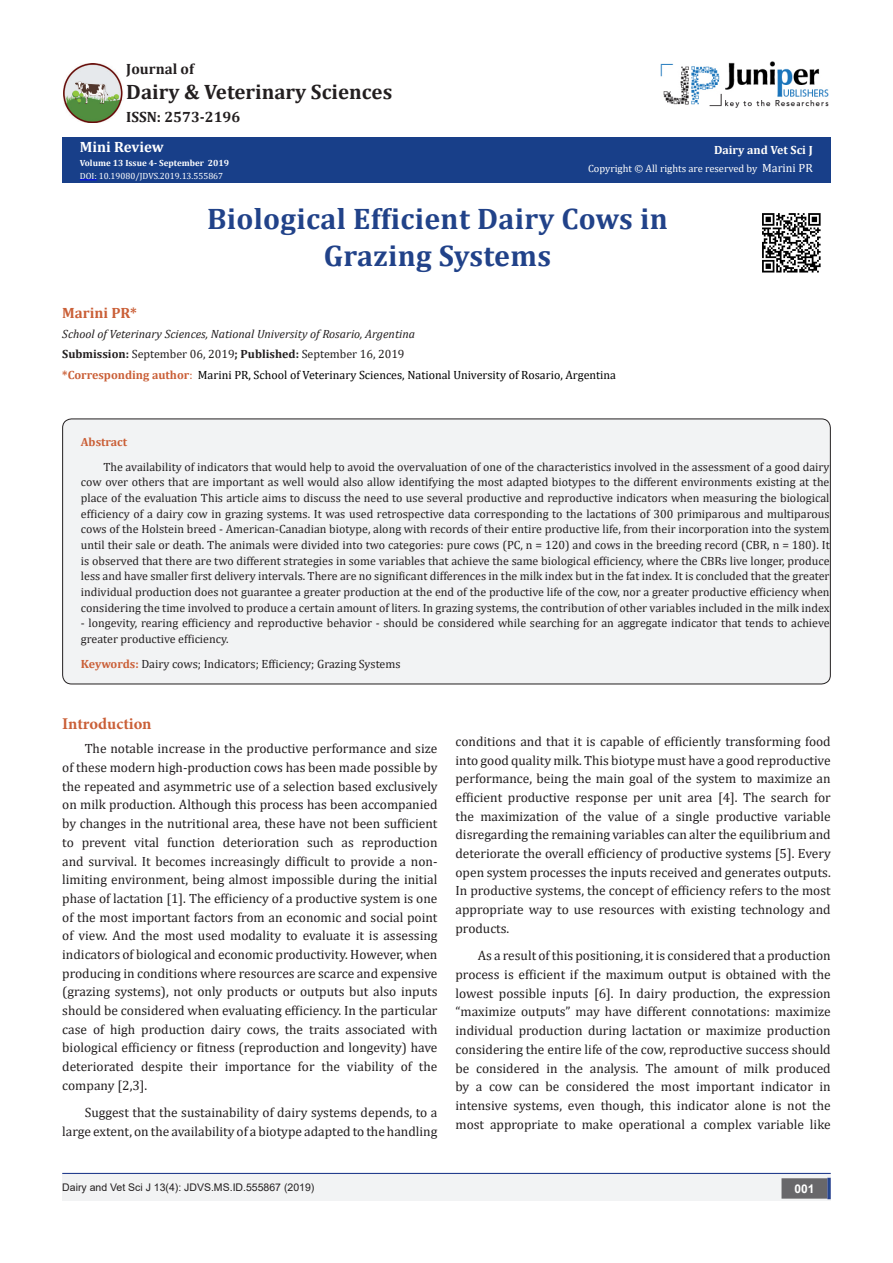
<style>
.page{position:relative;width:893px;height:1263px;background:#fff}
.page>*{position:absolute;margin:0;border:0;box-sizing:border-box;transform-origin:0 0}
.t1{font:700 29.85px "Cambria";letter-spacing:.01em;color:#214289}
.t2{font:700 20.85px "Cambria";color:#231f20}
.t3{font:700 16.5px "Minion Pro";letter-spacing:-.005em;color:#ca5f37}
.t4{font:700 15px "Cambria";color:#231f20}
.t5{font:700 15px "Cambria";color:#fff}
.t6{font:700 15px "Cambria";color:#ca5f37}
.t7{font:13.5px/18.8px "Cambria";color:#231f20;text-align:justify}
.t8{font:12px/15.8px "Cambria";color:#231f20;text-align:justify}
.t9{font:12px "Cambria";color:#000}
.t10{font:italic 12px "Cambria";color:#231f20}
.t11{font:700 12px "Cambria";color:#fffefc}
.t12{font:700 12px "Cambria";color:#ca5f37}
.t13{font:700 12px "Arial";color:#fff}
.t14{font:10.5px "Arial";color:#231f20}
.t15{font:10.5px "Cambria";color:#fffefc}
.t16{font:9px "Cambria";color:#fff}
.t17{font:700 9px "Cambria";color:#fff}
.s1{font-size:12px;color:#fff}
.s2{font-weight:700}
.s3{font-weight:700;color:#ca5f37}
.s4{color:#ca5f37}
</style>
<div class="page">
<div style="left:62px;top:137px;width:768px;height:45px;background:#183f89"></div>
<svg style="left:80px;top:180px;width:17px;height:1px"></svg>
<img style="left:660px;top:61px;width:169px;height:47px">
<div style="left:62px;top:1174px;width:393px;height:27px;background:#f2f3f4"></div>
<div style="left:455px;top:1173px;width:376px;height:28px;background:#f2f3f4"></div>
<div style="left:782px;top:1179px;width:45px;height:19px;background:#68676a"></div>
<div style="left:781px;top:1178px;width:46px;height:20px;border:2px solid #68676a"></div>
<svg style="left:827px;top:1178px;width:4px;height:21px"></svg>
<hr style="left:62px;top:1173px;width:769px;height:1px;background:#253f8e">
<img style="left:64px;top:64px;width:59px;height:58px">
<div style="left:63px;top:419px;width:767px;height:265px;background:#f2f3f4;border-radius:9px"></div>
<img style="left:762px;top:213px;width:59px;height:60px">
<p class="t4" style="left:126px;top:58px;width:69px">Journal of</p>
<p class="t2" style="left:126px;top:78px;width:268px">Dairy &amp; Veterinary Sciences</p>
<p class="t4" style="left:126px;top:106px;width:115px">ISSN: 2573-2196</p>
<p class="t5" style="left:80px;top:137px;width:85px">Mini Review</p>
<p class="t17" style="left:80px;top:156px;width:151px">Volume 13 Issue 4- September 2019</p>
<p class="t16" style="left:80px;top:171px;width:145px">DOI: 10.19080/JDVS.2019.13.555867</p>
<p class="t11" style="left:714px;top:142px;width:100px">Dairy and Vet Sci J</p>
<p class="t15" style="left:588px;top:162px;width:226px">Copyright © All rights are reserved by <span class="s1">Marini PR</span></p>
<p class="t1" style="left:207px;top:197px;width:462px">Biological Efficient Dairy Cows in</p>
<p class="t1" style="left:324px;top:235px;width:229px">Grazing Systems</p>
<p class="t6" style="left:62px;top:302px;width:76px">Marini PR*</p>
<p class="t10" style="left:62px;top:325px;width:354px">School of Veterinary Sciences, National University of Rosario, Argentina</p>
<p class="t8" style="left:62px;top:346px;width:344px"><span class="s2">Submission:</span> September 06, 2019<span class="s2">; Published:</span> September 16, 2019</p>
<p class="t9" style="left:62px;top:367px;width:555px"><span class="s3">*Corresponding author</span><span class="s4">:</span> Marini PR, School of Veterinary Sciences, National University of Rosario, Argentina</p>
<p class="t12" style="left:81px;top:433px;width:48px">Abstract</p>
<p class="t8" style="left:81px;top:458px;width:750px;text-indent:22px">The availability of indicators that would help to avoid the overvaluation of one of the characteristics involved in the assessment of a good dairy cow over others that are important as well would also allow identifying the most adapted biotypes to the different environments existing at the place of the evaluation This article aims to discuss the need to use several productive and reproductive indicators when measuring the biological efficiency of a dairy cow in grazing systems. It was used retrospective data corresponding to the lactations of 300 primiparous and multiparous cows of the Holstein breed - American-Canadian biotype, along with records of their entire productive life, from their incorporation into the system until their sale or death. The animals were divided into two categories: pure cows (PC, n = 120) and cows in the breeding record (CBR, n = 180). It is observed that there are two different strategies in some variables that achieve the same biological efficiency, where the CBRs live longer, produce less and have smaller first delivery intervals. There are no significant differences in the milk index but in the fat index. It is concluded that the greater individual production does not guarantee a greater production at the end of the productive life of the cow, nor a greater productive efficiency when considering the time involved to produce a certain amount of liters. In grazing systems, the contribution of other variables included in the milk index</p>
<p class="t8" style="left:81px;top:615px;width:750px">- longevity, rearing efficiency and reproductive behavior - should be considered while searching for an aggregate indicator that tends to achieve greater productive efficiency.</p>
<p class="t8" style="left:81px;top:656px;width:321px"><span class="s3">Keywords:</span> Dairy cows; Indicators; Efficiency; Grazing Systems</p>
<p class="t3" style="left:62px;top:712px;width:91px">Introduction</p>
<p class="t7" style="left:62px;top:739px;width:377px;text-indent:22px">The notable increase in the productive performance and size of these modern high-production cows has been made possible by the repeated and asymmetric use of a selection based exclusively on milk production. Although this process has been accompanied by changes in the nutritional area, these have not been sufficient to prevent vital function deterioration such as reproduction and survival. It becomes increasingly difficult to provide a non&shy;limiting environment, being almost impossible during the initial phase of lactation [1]. The efficiency of a productive system is one of the most important factors from an economic and social point of view. And the most used modality to evaluate it is assessing indicators of biological and economic productivity. However, when producing in conditions where resources are scarce and expensive (grazing systems), not only products or outputs but also inputs should be considered when evaluating efficiency. In the particular case of high production dairy cows, the traits associated with biological efficiency or fitness (reproduction and longevity) have deteriorated despite their importance for the viability of the company [2,3].</p>
<p class="t7" style="left:62px;top:1103px;width:377px;text-align:right">Suggest that the sustainability of dairy systems depends, to a large extent, on the availability of a biotype adapted to the handling</p>
<p class="t7" style="left:455px;top:732px;width:377px">conditions and that it is capable of efficiently transforming food into good quality milk. This biotype must have a good reproductive performance, being the main goal of the system to maximize an efficient productive response per unit area [4]. The search for the maximization of the value of a single productive variable disregarding the remaining variables can alter the equilibrium and deteriorate the overall efficiency of productive systems [5]. Every open system processes the inputs received and generates outputs.<br>In productive systems, the concept of efficiency refers to the most appropriate way to use resources with existing technology and products.</p>
<p class="t7" style="left:455px;top:946px;width:377px;text-indent:22px">As a result of this positioning, it is considered that a production process is efficient if the maximum output is obtained with the lowest possible inputs [6]. In dairy production, the expression “maximize outputs” may have different connotations: maximize individual production during lactation or maximize production considering the entire life of the cow, reproductive success should be considered in the analysis. The amount of milk produced by a cow can be considered the most important indicator in intensive systems, even though, this indicator alone is not the most appropriate to make operational a complex variable like</p>
<p class="t14" style="left:62px;top:1180px;width:254px">Dairy and Vet Sci J 13(4): JDVS.MS.ID.555867 (2019)</p>
<p class="t13" style="left:794px;top:1180px;width:22px">001</p>
</div>
